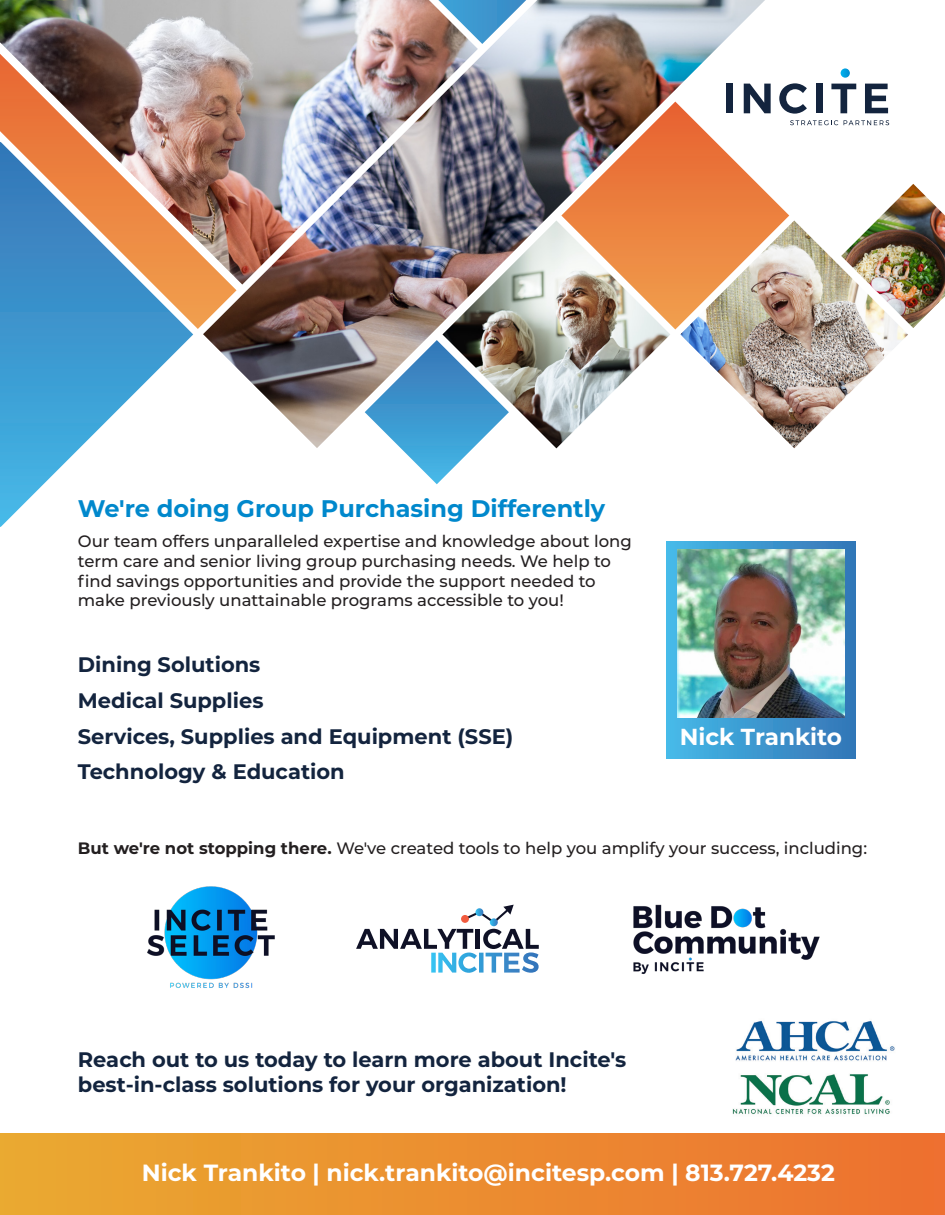
<style>
.page{position:relative;width:945px;height:1215px;background:#fff}
.page>*{position:absolute;margin:0;border:0;box-sizing:border-box;transform-origin:0 0}
.t1{font:700 24px "Montserrat";color:#08c}
.t2{font:700 23.4px "Montserrat";color:#fff}
.t3{font:700 23.1px "Montserrat";color:#fff}
.t4{font:700 21px/35.7px "Montserrat";color:#13243e}
.t5{font:500 16.5px/19.8px "Montserrat";color:#231f20}
.s1{font-weight:700}
</style>
<div class="page">
<div style="left:667px;top:542px;width:189px;height:216px;background:linear-gradient(to right,#45b9e8,#3475b6)"></div>
<img style="left:677px;top:549px;width:168px;height:168px">
<div style="left:0;top:1134px;width:945px;height:81px;background:linear-gradient(to right,#eaaa31,#ed7030)"></div>
<svg style="left:765px;top:84px;width:6px;height:18px"></svg>
<svg style="left:779px;top:83px;width:28px;height:31px"></svg>
<div style="left:816px;top:84px;width:7px;height:29px;background:#13243e"></div>
<svg style="left:831px;top:84px;width:25px;height:29px"></svg>
<svg style="left:865px;top:84px;width:23px;height:29px"></svg>
<svg style="left:790px;top:120px;width:48px;height:5px"></svg>
<svg style="left:844px;top:120px;width:45px;height:5px"></svg>
<svg style="left:841px;top:68px;width:9px;height:10px"></svg>
<img style="left:0;top:0;width:765px;height:448px">
<img style="left:0;top:54px;width:237px;height:275px">
<svg style="left:365px;top:340px;width:108px;height:144px"></svg>
<svg style="left:438px;top:0;width:88px;height:44px"></svg>
<svg style="left:561px;top:102px;width:228px;height:227px"></svg>
<img style="left:680px;top:220px;width:228px;height:228px">
<img style="left:841px;top:184px;width:104px;height:144px">
<img style="left:442px;top:220px;width:228px;height:228px">
<svg style="left:0;top:142px;width:193px;height:385px"></svg>
<img style="left:147px;top:886px;width:128px;height:102px">
<svg style="left:356px;top:905px;width:183px;height:68px"></svg>
<img style="left:633px;top:904px;width:187px;height:70px">
<img style="left:732px;top:1020px;width:163px;height:94px">
<h1 class="t1" style="left:78px;top:491px;width:529px">We're doing Group Purchasing Differently</h1>
<p class="t5" style="left:78px;top:530px;width:555px">Our team offers unparalleled expertise and knowledge about long term care and senior living group purchasing needs. We help to find savings opportunities and provide the support needed to make previously unattainable programs accessible to you!</p>
<p class="t4" style="left:78px;top:646px;width:437px">Dining Solutions<br>Medical Supplies<br>Services, Supplies and Equipment (SSE)<br>Technology &amp; Education</p>
<h3 class="t3" style="left:680px;top:720px;width:164px">Nick Trankito</h3>
<p class="t5" style="left:78px;top:838px;width:791px"><span class="s1">But we're not stopping there.</span> We've created tools to help you amplify your success, including:</p>
<p class="t4" style="left:78px;top:1045px;width:550px;line-height:25.2px">Reach out to us today to learn more about Incite's best-in-class solutions for your organization!</p>
<h2 class="t2" style="left:142px;top:1156px;width:695px">Nick Trankito | nick.trankito@incitesp.com | 813.727.4232</h2>
</div>
